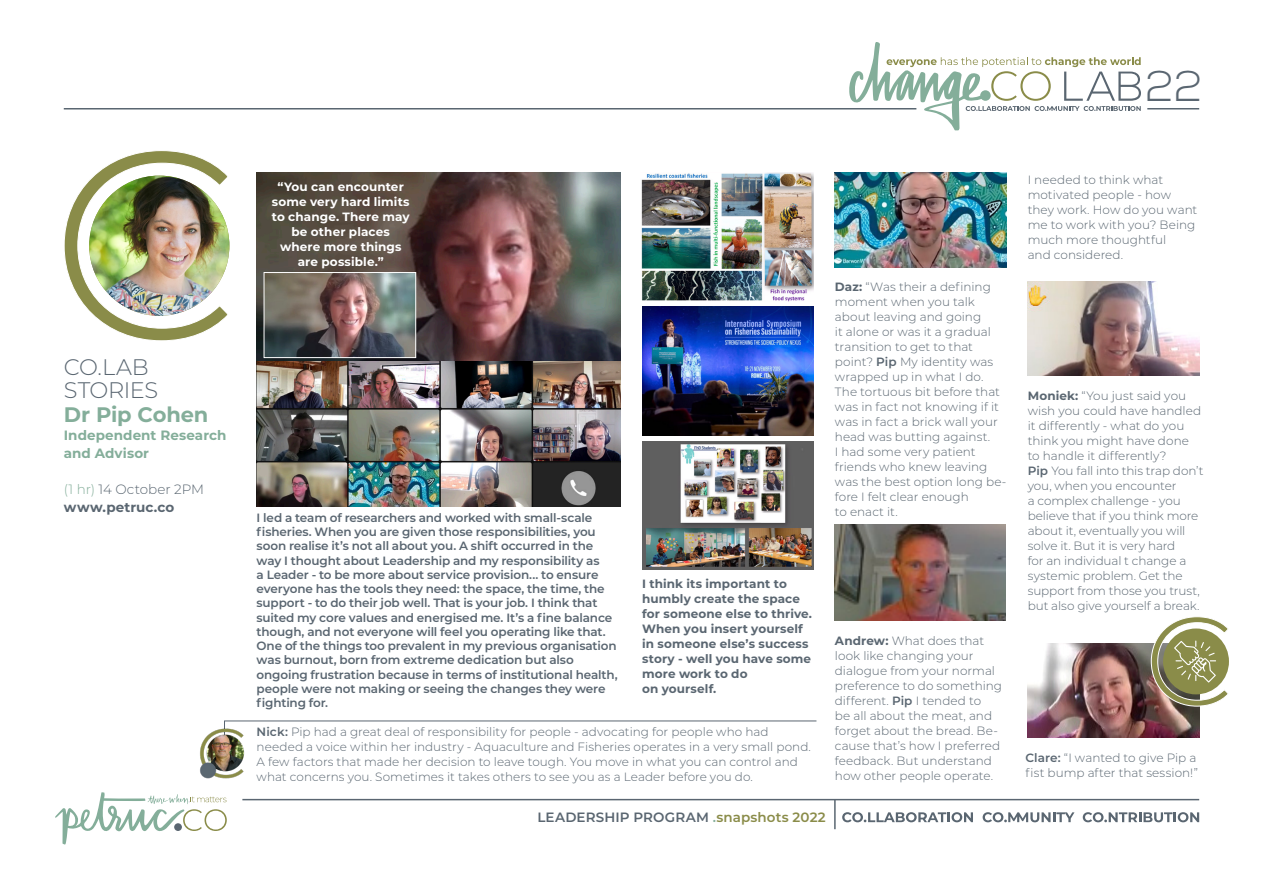
<style>
.page{position:relative;width:1263px;height:893px;background:#fff}
.page>*{position:absolute;margin:0;border:0;box-sizing:border-box;transform-origin:0 0}
.t1{font:300 42.9px "Nexa";color:#5a6671}
.t2{font:300 22.5px/22.5px "Montserrat";letter-spacing:-.015em;color:#5a6671}
.t3{font:700 21px "Montserrat";letter-spacing:-.01em;color:#84ae9a}
.t4{font:600 13.5px "Montserrat";letter-spacing:.01em;color:#5a6671}
.t5{font:700 13.5px/18px "Montserrat";letter-spacing:.01em;color:#5a6671}
.t6{font:700 13.5px/18px "Montserrat";letter-spacing:.005em;color:#84ae9a}
.t7{font:300 12px/15px "Montserrat";color:#5a6671}
.t8{font:600 12px/14.2px "Montserrat";letter-spacing:-.01em;color:#5a6671}
.t9{font:700 12px/15px "Montserrat";letter-spacing:.01em;color:#5a6671}
.t10{font:700 12px/15px "Montserrat";letter-spacing:.01em;color:#fff;text-align:center}
.s1{font-weight:300;color:#84ae9a}
.s2{font-weight:300}
.s3{font-weight:600}
.s4{font-weight:700}
.s5{color:#84ae9a}
.s6{color:#8a8c49}
</style>
<div class="page">
<svg style="left:842px;top:812px;width:131px;height:10px"></svg>
<svg style="left:983px;top:812px;width:91px;height:10px"></svg>
<svg style="left:1083px;top:812px;width:116px;height:10px"></svg>
<svg style="left:55px;top:792px;width:172px;height:53px"></svg>
<hr style="left:64px;top:108px;width:852px;height:2px;background:#5a6671">
<hr style="left:1147px;top:108px;width:52px;height:2px;background:#5a6671">
<hr style="left:834px;top:799px;width:2px;height:30px;background:#5a6671">
<svg style="left:849px;top:44px;width:292px;height:86px"></svg>
<hr style="left:242px;top:799px;width:957px;height:1px;background:#5a6671">
<svg style="left:224px;top:721px;width:593px;height:6px"></svg>
<img style="left:64px;top:150px;width:165px;height:191px">
<img style="left:1028px;top:643px;width:171px;height:95px">
<img style="left:835px;top:524px;width:171px;height:97px">
<img style="left:1028px;top:282px;width:171px;height:94px">
<img style="left:257px;top:172px;width:364px;height:189px">
<img style="left:257px;top:361px;width:364px;height:145px">
<img style="left:266px;top:274px;width:148px;height:82px">
<div style="left:264px;top:272px;width:152px;height:86px;border:1px solid #fff"></div>
<img style="left:642px;top:306px;width:172px;height:129px">
<img style="left:641px;top:172px;width:173px;height:130px">
<img style="left:642px;top:441px;width:172px;height:129px">
<img style="left:835px;top:172px;width:171px;height:96px">
<svg style="left:1151px;top:616px;width:78px;height:90px"></svg>
<img style="left:200px;top:727px;width:45px;height:52px">
<h2 class="t2" style="left:64px;top:355px;width:96px">CO.LAB<br>STORIES</h2>
<h3 class="t3" style="left:64px;top:399px;width:146px">Dr Pip Cohen</h3>
<p class="t6" style="left:64px;top:425px;width:164px">Independent Research and Advisor</p>
<p class="t5" style="left:64px;top:479px;width:142px"><span class="s1">(1 hr)</span> <span class="s2">14 October 2PM </span>www.petruc.co</p>
<h1 class="t1" style="left:1145px;top:61px;width:59px">22</h1>
<p class="t10" style="left:272px;top:179px;width:139px">“You can encounter some very hard limits to change. There may be other places where more things are possible.”</p>
<p class="t8" style="left:257px;top:510px;width:363px">I led a team of researchers and worked with small-scale fisheries. When you are given those responsibilities, you soon realise it’s not all about you. A shift occurred in the way I thought about Leadership and my responsibility as<br>a Leader - to be more about service provision... to ensure everyone has the tools they need: the space, the time, the support - to do their job well. That is your job. I think that suited my core values and energised me. It’s a fine balance though, and not everyone will feel you operating like that.<br>One of the things too prevalent in my previous organisation was burnout, born from extreme dedication but also ongoing frustration because in terms of institutional health, people were not making or seeing the changes they were fighting for.</p>
<p class="t9" style="left:642px;top:575px;width:171px">I think its important to humbly create the space for someone else to thrive.<br>When you insert yourself in someone else’s success story - well you have some more work to do<br>on yourself.</p>
<p class="t7" style="left:257px;top:724px;width:556px"><span class="s3">Nick:</span> Pip had a great deal of responsibility for people - advocating for people who had needed a voice within her industry - Aquaculture and Fisheries operates in a very small pond.<br>A few factors that made her decision to leave tough. You move in what you can control and what concerns you. Sometimes it takes others to see you as a Leader before you do.</p>
<p class="t7" style="left:835px;top:279px;width:173px"><span class="s4">Daz:</span> “Was their a defining moment when you talk about leaving and going<br>it alone or was it a gradual transition to get to that point? <span class="s3">Pip</span> My identity was wrapped up in what I do.<br>The tortuous bit before that was in fact not knowing if it was in fact a brick wall your head was butting against.<br>I had some very patient friends who knew leaving was the best option long be&shy;fore I felt clear enough<br>to enact it.</p>
<p class="t7" style="left:835px;top:633px;width:169px"><span class="s4">Andrew:</span> What does that look like changing your dialogue from your normal preference to do something different. <span class="s3">Pip</span> I tended to<br>be all about the meat, and forget about the bread. Be&shy;cause that’s how I preferred feedback. But understand how other people operate.</p>
<p class="t4" style="left:537px;top:808px;width:290px">LEADERSHIP PROGRAM <span class="s5">.</span><span class="s6">snapshots 2022</span></p>
<p class="t7" style="left:1028px;top:172px;width:171px">I needed to think what motivated people - how they work. How do you want me to work with you? Being much more thoughtful<br>and considered.</p>
<p class="t7" style="left:1028px;top:387px;width:177px"><span class="s4">Moniek:</span> “You just said you wish you could have handled it differently - what do you think you might have done to handle it differently?<br><span class="s3">Pip</span> You fall into this trap don’t you, when you encounter<br>a complex challenge - you believe that if you think more about it, eventually you will solve it. But it is very hard<br>for an individual t change a systemic problem. Get the support from those you trust, but also give yourself a break.</p>
<p class="t7" style="left:1025px;top:750px;width:174px"><span class="s3">Clare:</span> “I wanted to give Pip a fist bump after that session!”</p>
</div>
